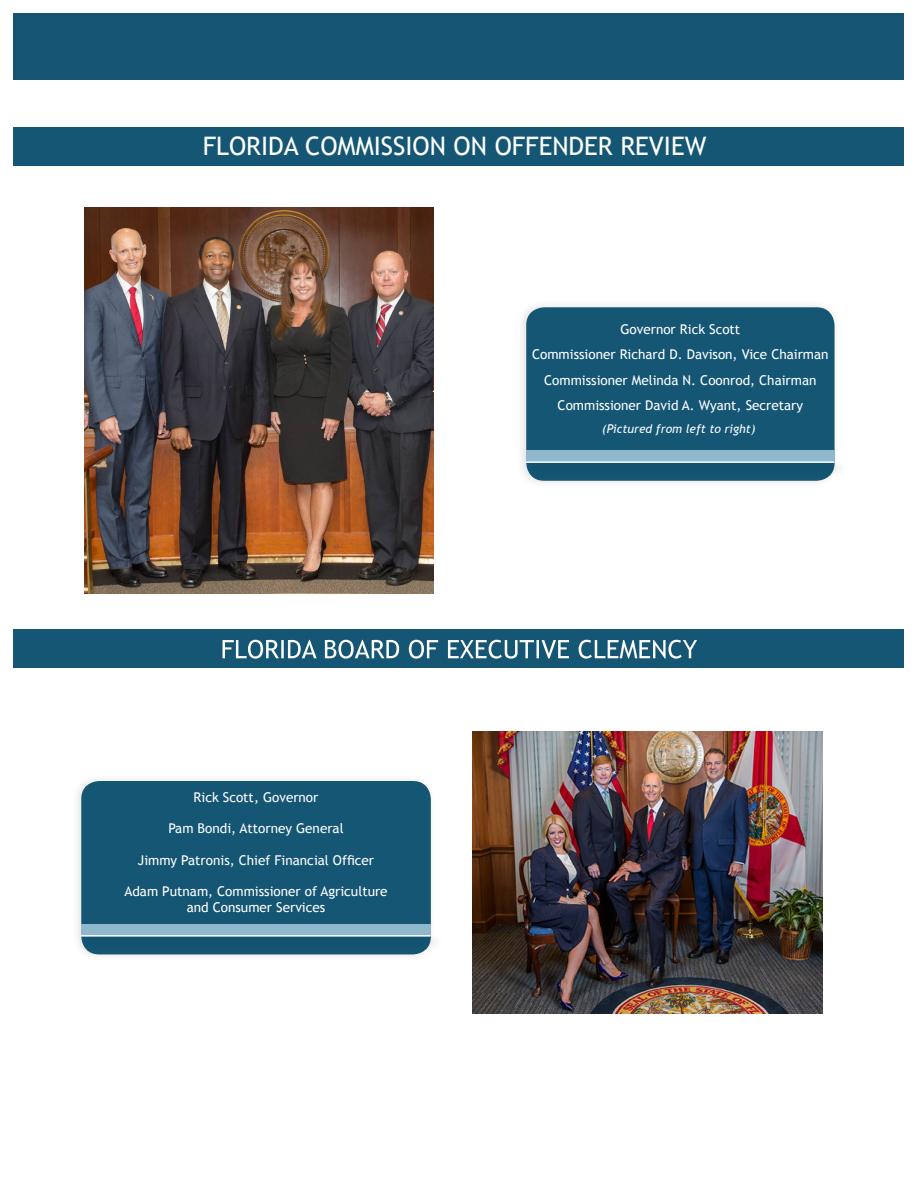
<style>
.page{position:relative;width:918px;height:1188px;background:#fff}
.page>*{position:absolute;margin:0;border:0;box-sizing:border-box;transform-origin:0 0}
.t1{font:25.5px "Trebuchet MS";color:#fff}
.t2{font:13.5px "Trebuchet MS";color:#fff}
.t3{font:italic 12px "Trebuchet MS";color:#fff}
</style>
<div class="page">
<div style="left:14px;top:14px;width:890px;height:66px;background:#155573"></div>
<div style="left:14px;top:630px;width:890px;height:38px;background:#145674"></div>
<div style="left:14px;top:127px;width:890px;height:38px;background:#145674"></div>
<img style="left:472px;top:731px;width:350px;height:283px">
<div style="left:515px;top:299px;width:325px;height:190px;background:#fafafa"></div>
<div style="left:526px;top:307px;width:309px;height:174px;background:#145674;border-radius:18px"></div>
<div style="left:526px;top:451px;width:308px;height:11px;background:#8fb8cd"></div>
<div style="left:526px;top:460px;width:322px;height:18px;background:#145471"></div>
<hr style="left:526px;top:461px;width:308px;height:2px;background:#fff">
<div style="left:70px;top:773px;width:367px;height:190px;background:#231f20;opacity:.13"></div>
<div style="left:81px;top:781px;width:350px;height:173px;background:#145674;border-radius:18px"></div>
<div style="left:81px;top:924px;width:350px;height:12px;background:#8fb8cd"></div>
<div style="left:81px;top:934px;width:364px;height:17px;background:#145370"></div>
<hr style="left:81px;top:935px;width:350px;height:2px;background:#fff">
<img style="left:84px;top:208px;width:350px;height:386px">
<p class="t1" style="left:203px;top:131px;width:505px">FLORIDA COMMISSION ON OFFENDER REVIEW</p>
<p class="t2" style="left:620px;top:321px;width:121px">Governor Rick Scott</p>
<p class="t2" style="left:532px;top:346px;width:298px">Commissioner Richard D. Davison, Vice Chairman</p>
<p class="t2" style="left:544px;top:372px;width:274px">Commissioner Melinda N. Coonrod, Chairman</p>
<p class="t2" style="left:558px;top:397px;width:247px">Commissioner David A. Wyant, Secretary</p>
<p class="t3" style="left:602px;top:422px;width:155px">(Pictured from left to right)</p>
<p class="t1" style="left:221px;top:634px;width:478px">FLORIDA BOARD OF EXECUTIVE CLEMENCY</p>
<p class="t2" style="left:194px;top:789px;width:126px">Rick Scott, Governor</p>
<p class="t2" style="left:168px;top:820px;width:177px">Pam Bondi, Attorney General</p>
<p class="t2" style="left:138px;top:852px;width:238px">Jimmy Patronis, Chief Financial Officer</p>
<p class="t2" style="left:124px;top:883px;width:265px">Adam Putnam, Commissioner of Agriculture</p>
<p class="t2" style="left:187px;top:900px;width:140px">and Consumer Services</p>
</div>
